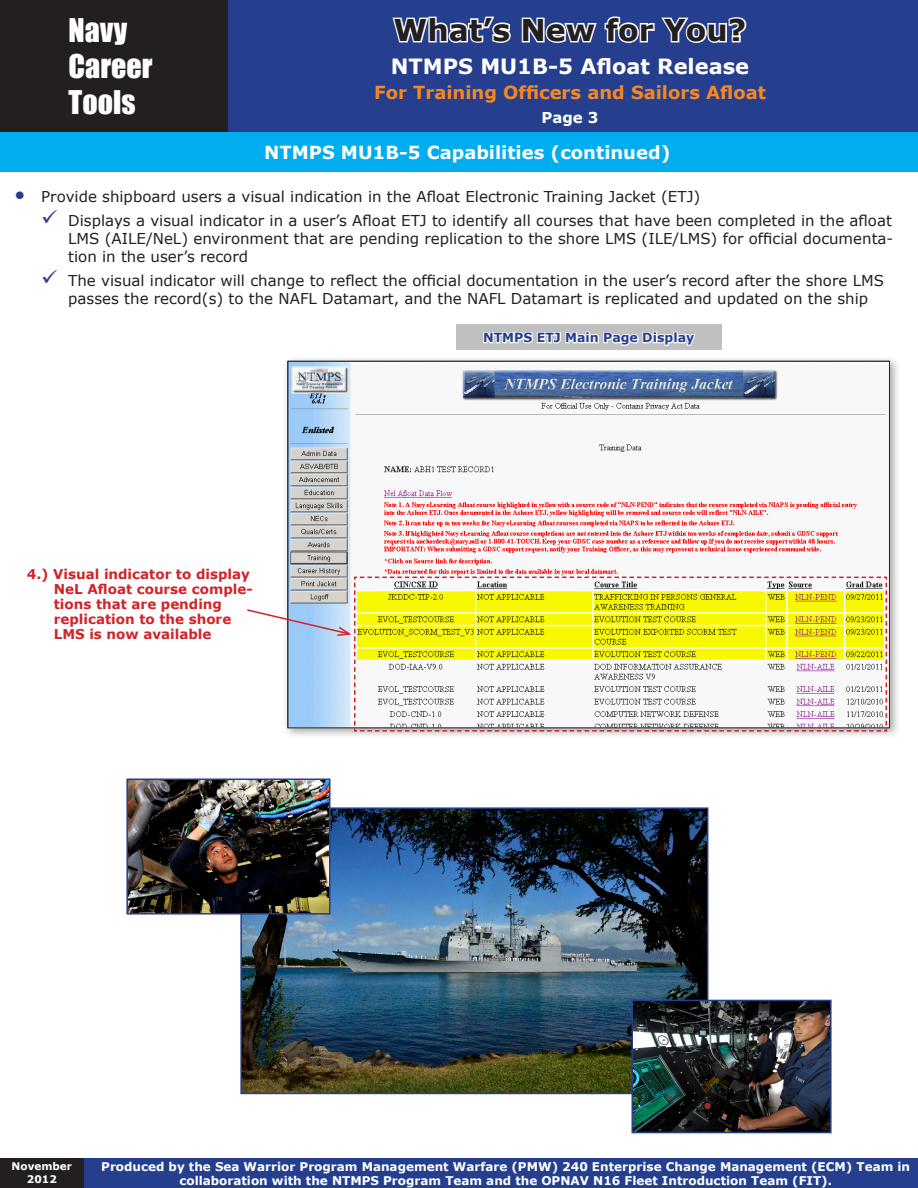
<style>
.page{position:relative;width:918px;height:1188px;background:#fff}
.page>*{position:absolute;margin:0;border:0;box-sizing:border-box;transform-origin:0 0}
.t1{font:700 30px "Verdana";color:#231f20}
.t2{font:30px "Impact";color:#fff}
.t3{font:700 21px "Verdana";color:#fff}
.t4{font:700 18px "Verdana";color:#f6881f}
.t5{font:700 18px "Verdana";color:#fff}
.t6{font:15px/18px "Verdana";color:#231f20;text-align:justify}
.t7{font:700 15px "Verdana";color:#fff}
.t8{font:700 13.5px/15px "Verdana";color:#d1232a}
.t9{font:700 12.6px "Verdana";color:#253f8e}
.t10{font:700 12px/14.4px "Verdana";color:#fff;text-align:center}
.t11{font:700 10.5px/12.6px "Verdana";color:#fff;text-align:center}
.s1{font-size:21px;color:#253f8e}
</style>
<div class="page">
<div style="left:0;top:1158px;width:918px;height:30px;background:#253f8e"></div>
<div style="left:0;top:1158px;width:84px;height:30px;background:#231f20"></div>
<div style="left:0;top:132px;width:918px;height:39px;background:#00aeef"></div>
<div style="left:227px;top:0;width:691px;height:132px;background:#253f8e"></div>
<svg style="left:392px;top:16px;width:119px;height:27px"></svg>
<svg style="left:521px;top:16px;width:226px;height:27px"></svg>
<div style="left:0;top:0;width:227px;height:132px;background:#231f20"></div>
<div style="left:282px;top:355px;width:619px;height:384px;background:#231f20;opacity:.4"></div>
<img style="left:290px;top:363px;width:598px;height:214px">
<div style="left:456px;top:325px;width:266px;height:25px;background:#c0c0c0"></div>
<svg style="left:483px;top:331px;width:213px;height:15px"></svg>
<svg style="left:247px;top:577px;width:640px;height:155px"></svg>
<img style="left:243px;top:810px;width:462px;height:281px">
<div style="left:240px;top:807px;width:468px;height:287px;border:2px solid #253f8e"></div>
<img style="left:129px;top:781px;width:199px;height:131px">
<div style="left:126px;top:778px;width:205px;height:137px;border:2px solid #253f8e"></div>
<img style="left:635px;top:1003px;width:194px;height:127px">
<div style="left:632px;top:1000px;width:200px;height:133px;border:2px solid #253f8e"></div>
<p class="t2" style="left:69px;top:7px;width:60px">Navy</p>
<p class="t2" style="left:69px;top:43px;width:85px">Career</p>
<p class="t2" style="left:69px;top:79px;width:68px">Tools</p>
<p class="t1" style="left:394px;top:11px;width:354px">What’s New for You?</p>
<p class="t3" style="left:391px;top:53px;width:360px">NTMPS MU1B-5 Afloat Release</p>
<p class="t4" style="left:374px;top:81px;width:393px">For Training Officers and Sailors Afloat</p>
<p class="t7" style="left:541px;top:108px;width:59px">Page 3</p>
<p class="t5" style="left:264px;top:141px;width:408px">NTMPS MU1B-5 Capabilities (continued)</p>
<p class="t6" style="left:14px;top:187px;width:688px"><span class="s1">•</span> Provide shipboard users a visual indication in the Afloat Electronic Training Jacket (ETJ)</p>
<p class="t6" style="left:68px;top:211px;width:826px">Displays a visual indicator in a user’s Afloat ETJ to identify all courses that have been completed in the afloat LMS (AILE/NeL) environment that are pending replication to the shore LMS (ILE/LMS) for official documenta&shy;tion in the user’s record</p>
<p class="t6" style="left:68px;top:271px;width:817px">The visual indicator will change to reflect the official documentation in the user’s record after the shore LMS passes the record(s) to the NAFL Datamart, and the NAFL Datamart is replicated and updated on the ship</p>
<p class="t8" style="left:54px;top:566px;width:201px;text-indent:-27px">4.) Visual indicator to display<br>NeL Afloat course comple&shy;tions that are pending replication to the shore<br>LMS is now available</p>
<p class="t9" style="left:483px;top:330px;width:213px">NTMPS ETJ Main Page Display</p>
<p class="t11" style="left:12px;top:1160px;width:62px">November<br>2012</p>
<p class="t10" style="left:101px;top:1159px;width:810px">Produced by the Sea Warrior Program Management Warfare (PMW) 240 Enterprise Change Management (ECM) Team in collaboration with the NTMPS Program Team and the OPNAV N16 Fleet Introduction Team (FIT).</p>
</div>
